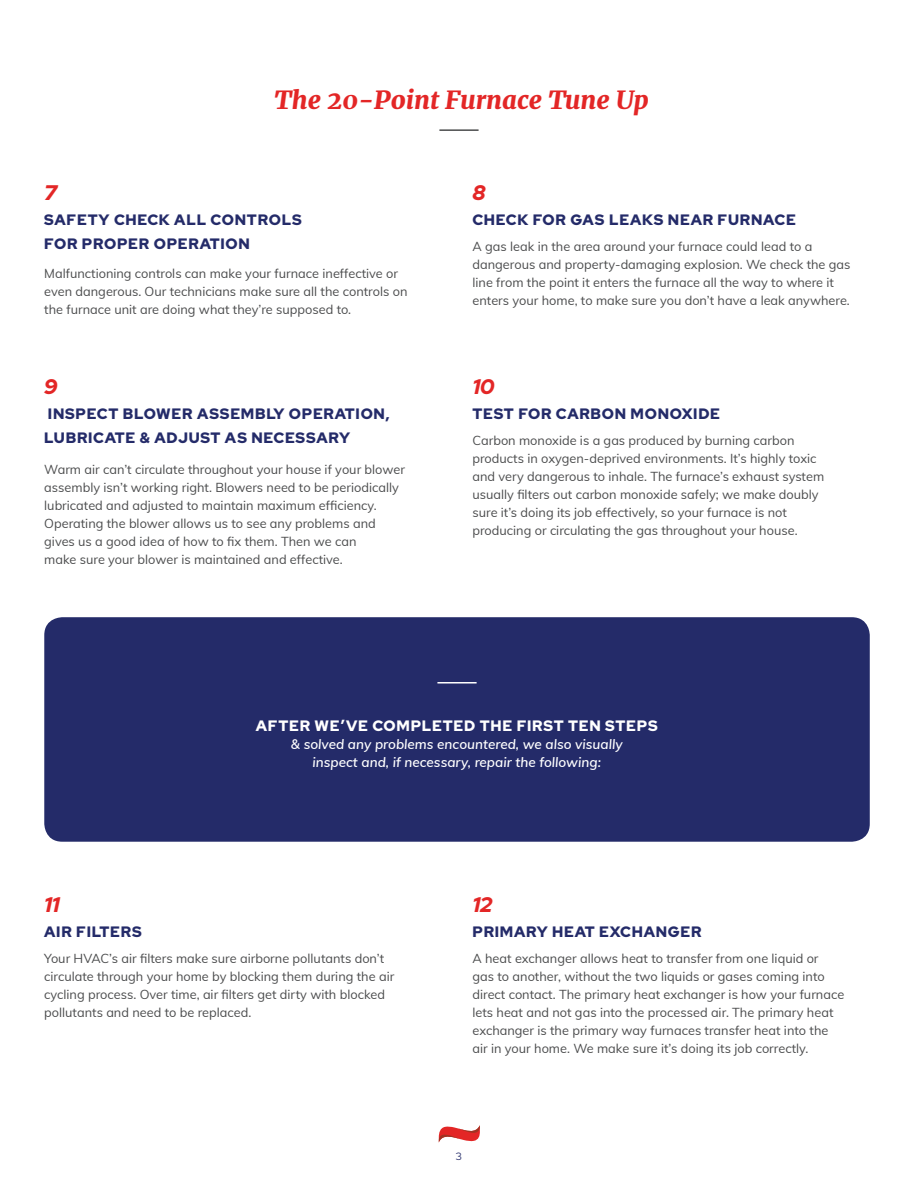
<style>
.page{position:relative;width:918px;height:1188px;background:#fff}
.page>*{position:absolute;margin:0;border:0;box-sizing:border-box;transform-origin:0 0}
.t1{font:italic 900 25.2px "Merriweather";color:#e32626}
.t2{font:italic 900 21px "Red Hat Display";color:#e32626}
.t3{font:900 15px/24px "Red Hat Display";letter-spacing:.05em;color:#242b69}
.t4{font:900 15px "Red Hat Display";letter-spacing:.05em;color:#fff}
.t5{font:italic 600 13.5px/18px "Muli";color:#fff;text-align:center}
.t6{font:12.75px/18px "Muli";color:#4b4c4d}
.t7{font:10.5px "Red Hat Display";color:#242b69}
</style>
<div class="page">
<svg style="left:439px;top:1125px;width:41px;height:17px"></svg>
<hr style="left:439px;top:129px;width:40px;height:2px;background:#4b4c4d">
<div style="left:44px;top:617px;width:826px;height:225px;background:#242b69;border-radius:18px"></div>
<hr style="left:437px;top:682px;width:40px;height:2px;background:#fff">
<h2 class="t2" style="left:44px;top:179px;width:14px">7</h2>
<h1 class="t1" style="left:274px;top:82px;width:376px">The 20-Point Furnace Tune Up</h1>
<h2 class="t2" style="left:472px;top:179px;width:15px">8</h2>
<p class="t3" style="left:44px;top:208px;width:259px">SAFETY CHECK ALL CONTROLS<br>FOR PROPER OPERATION</p>
<p class="t3" style="left:472px;top:208px;width:325px">CHECK FOR GAS LEAKS NEAR FURNACE</p>
<p class="t6" style="left:473px;top:237px;width:380px">A gas leak in the area around your furnace could lead to a dangerous and property-damaging explosion. We check the gas line from the point it enters the furnace all the way to where it enters your home, to make sure you don’t have a leak anywhere.</p>
<p class="t6" style="left:44px;top:264px;width:365px">Malfunctioning controls can make your furnace ineffective or even dangerous. Our technicians make sure all the controls on the furnace unit are doing what they’re supposed to.</p>
<h2 class="t2" style="left:44px;top:373px;width:15px">9</h2>
<h2 class="t2" style="left:472px;top:373px;width:23px">10</h2>
<p class="t3" style="left:44px;top:402px;width:347px">INSPECT BLOWER ASSEMBLY OPERATION,<br>LUBRICATE &amp; ADJUST AS NECESSARY</p>
<p class="t3" style="left:472px;top:402px;width:249px">TEST FOR CARBON MONOXIDE</p>
<p class="t6" style="left:473px;top:431px;width:353px">Carbon monoxide is a gas produced by burning carbon products in oxygen-deprived environments. It’s highly toxic and very dangerous to inhale. The furnace’s exhaust system usually filters out carbon monoxide safely; we make doubly sure it’s doing its job effectively, so your furnace is not producing or circulating the gas throughout your house.</p>
<p class="t6" style="left:44px;top:460px;width:362px">Warm air can’t circulate throughout your house if your blower assembly isn’t working right. Blowers need to be periodically lubricated and adjusted to maintain maximum efficiency.<br>Operating the blower allows us to see any problems and gives us a good idea of how to fix them. Then we can<br>make sure your blower is maintained and effective.</p>
<h2 class="t2" style="left:44px;top:891px;width:17px">11</h2>
<p class="t3" style="left:44px;top:920px;width:99px">AIR FILTERS</p>
<p class="t4" style="left:256px;top:716px;width:403px">AFTER WE’VE COMPLETED THE FIRST TEN STEPS</p>
<p class="t5" style="left:291px;top:735px;width:333px">&amp; solved any problems encountered, we also visually inspect and, if necessary, repair the following:</p>
<h2 class="t2" style="left:472px;top:891px;width:21px">12</h2>
<p class="t3" style="left:472px;top:920px;width:231px">PRIMARY HEAT EXCHANGER</p>
<p class="t6" style="left:44px;top:949px;width:352px">Your HVAC’s air filters make sure airborne pollutants don’t circulate through your home by blocking them during the air cycling process. Over time, air filters get dirty with blocked pollutants and need to be replaced.</p>
<p class="t6" style="left:472px;top:949px;width:373px">A heat exchanger allows heat to transfer from one liquid or<br>gas to another, without the two liquids or gases coming into direct contact. The primary heat exchanger is how your furnace lets heat and not gas into the processed air. The primary heat exchanger is the primary way furnaces transfer heat into the air in your home. We make sure it’s doing its job correctly.</p>
<p class="t7" style="left:456px;top:1150px;width:8px">3</p>
</div>
